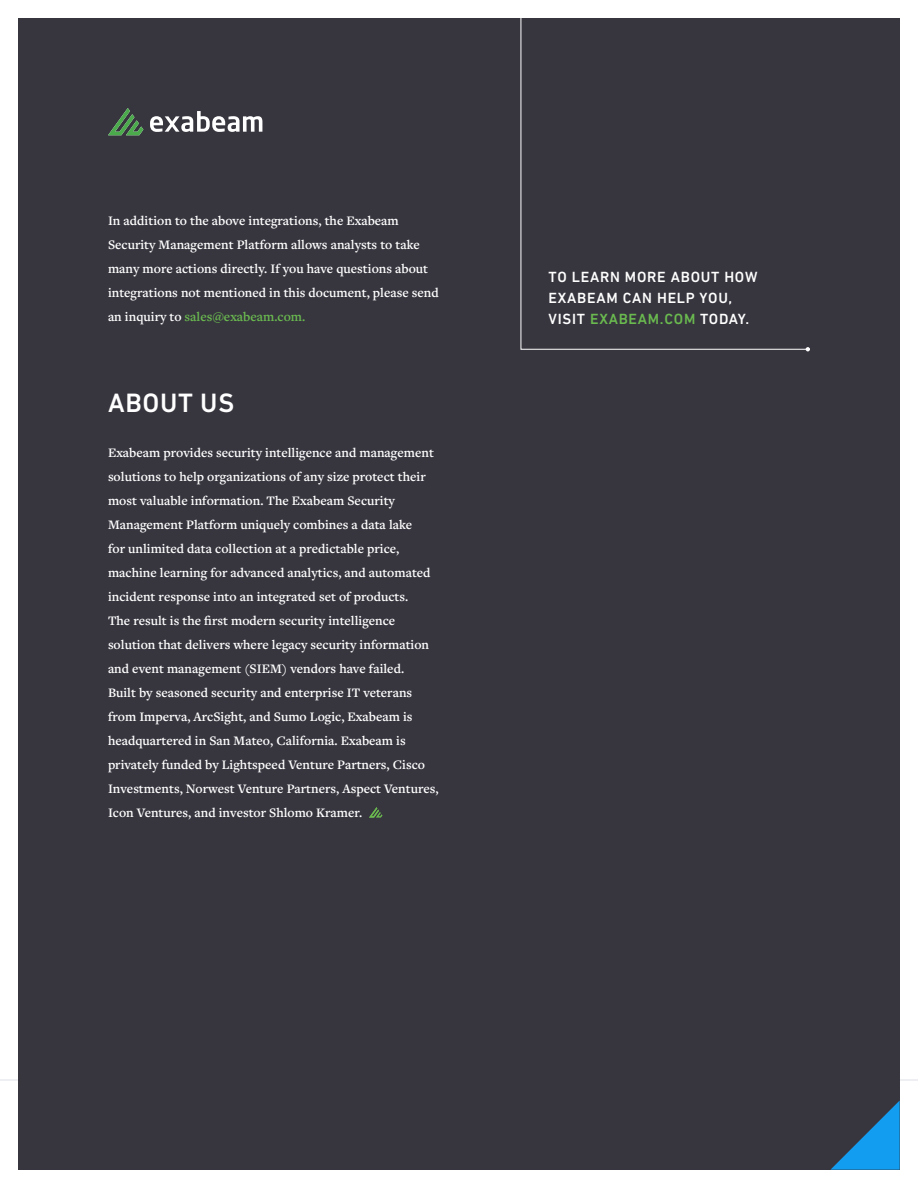
<style>
.page{position:relative;width:918px;height:1188px;background:#fff}
.page>*{position:absolute;margin:0;border:0;box-sizing:border-box;transform-origin:0 0}
.t1{font:500 27px "DIN Next LT Pro";letter-spacing:.025em;color:#fff}
.t2{font:500 15px/21px "DIN Next LT Pro";letter-spacing:.05em;color:#fff}
.t3{font:600 13.5px/24px "Freight Text Pro";color:#fff}
.s1{color:#6aba4f}
</style>
<div class="page">
<hr style="left:0;top:1080px;width:918px;height:1px;background:#dfe1e6">
<div style="left:18px;top:18px;width:882px;height:1152px;background:#37363f"></div>
<svg style="left:108px;top:108px;width:35px;height:27px"></svg>
<svg style="left:150px;top:111px;width:112px;height:21px"></svg>
<svg style="left:831px;top:1101px;width:69px;height:69px"></svg>
<svg style="left:520px;top:18px;width:286px;height:332px"></svg>
<svg style="left:806px;top:347px;width:4px;height:4px"></svg>
<svg style="left:369px;top:807px;width:13px;height:11px"></svg>
<p class="t3" style="left:108px;top:210px;width:332px">In addition to the above integrations, the Exabeam Security Management Platform allows analysts to take many more actions directly. If you have questions about integrations not mentioned in this document, please send an inquiry to <span class="s1">sales@exabeam.com.</span></p>
<h1 class="t1" style="left:108px;top:394px;width:128px">ABOUT US</h1>
<p class="t3" style="left:108px;top:442px;width:332px">Exabeam provides security intelligence and management solutions to help organizations of any size protect their most valuable information. The Exabeam Security Management Platform uniquely combines a data lake<br>for unlimited data collection at a predictable price, machine learning for advanced analytics, and automated incident response into an integrated set of products.<br>The result is the first modern security intelligence solution that delivers where legacy security information and event management (SIEM) vendors have failed.<br>Built by seasoned security and enterprise IT veterans from Imperva, ArcSight, and Sumo Logic, Exabeam is headquartered in San Mateo, California. Exabeam is privately funded by Lightspeed Venture Partners, Cisco Investments, Norwest Venture Partners, Aspect Ventures, Icon Ventures, and investor Shlomo Kramer.</p>
<p class="t2" style="left:549px;top:268px;width:210px">TO LEARN MORE ABOUT HOW<br>EXABEAM CAN HELP YOU,<br>VISIT <span class="s1">EXABEAM.COM</span> TODAY.</p>
</div>
